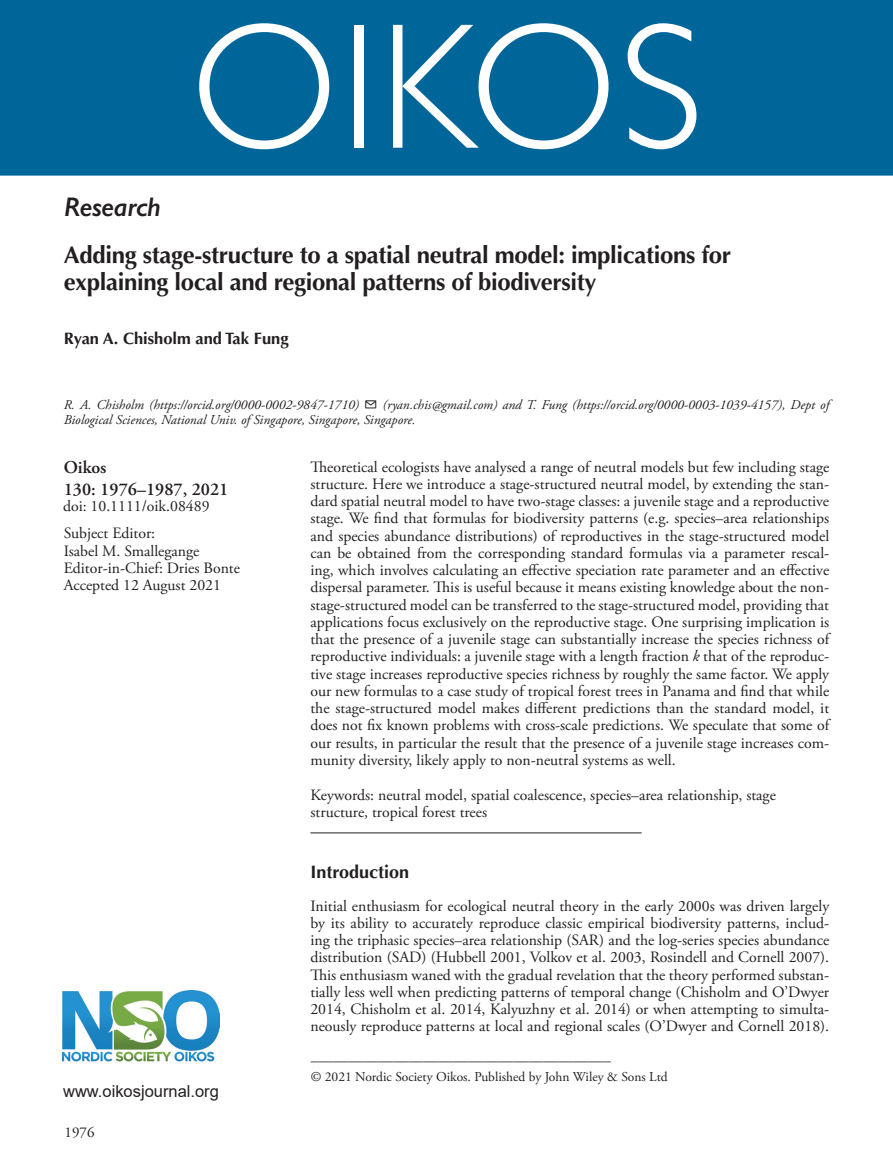
<style>
.page{position:relative;width:893px;height:1174px;background:#fff}
.page>*{position:absolute;margin:0;border:0;box-sizing:border-box;transform-origin:0 0}
.OIKOS{font:300 180px "Gill Sans";letter-spacing:.01em;color:#fff}
.AT_TYPE{font:italic 600 27px "Gill Sans";letter-spacing:-.015em;color:#231f20}
.CT{font:700 24px/27px "Optima LT Std";letter-spacing:-.015em;color:#231f20}
.Corres{font:600 18px "Adobe Garamond Pro";color:#231f20}
.H1_Rule{font:700 18px "Optima LT Std";color:#231f20}
.AU{font:700 16.5px "Optima LT Std";color:#231f20}
.t1{font:16.5px "Arial";color:#231f20}
.ABS_TXT{font:15.75px/17.2px "Adobe Garamond Pro";color:#231f20}
.TXT_Open{font:15.75px/17.2px "Adobe Garamond Pro";color:#231f20;text-align:justify}
.Keywords{font:15.75px/17.2px "Adobe Garamond Pro";color:#231f20}
.Doi_No{font:15.75px "Adobe Garamond Pro";color:#231f20}
.t2{font:15px "Adobe Garamond Pro";color:#231f20}
.Address{font:italic 13.5px/15px "Adobe Garamond Pro";color:#231f20}
.FM_Note{font:13.5px "Adobe Garamond Pro";color:#231f20}
.s1{font-style:italic}
</style>
<div class="page">
<div style="left:0;top:0;width:893px;height:176px;background:#069"></div>
<img style="left:63px;top:990px;width:156px;height:72px">
<hr style="left:310px;top:832px;width:332px;height:1px;background:#231f20">
<p class="AT_TYPE" style="left:64px;top:191px;width:99px">Research</p>
<p class="OIKOS" style="left:190px;top:-53px;width:515px">OIKOS</p>
<p class="CT" style="left:64px;top:242px;width:669px">Adding stage-structure to a spatial neutral model: implications for explaining local and regional patterns of biodiversity</p>
<p class="AU" style="left:64px;top:329px;width:226px">Ryan A. Chisholm and Tak Fung</p>
<p class="Address" style="left:64px;top:397px;width:767px">R. A. Chisholm (https://orcid.org/0000-0002-9847-1710) ✉ (ryan.chis@gmail.com) and T. Fung (https://orcid.org/0000-0003-1039-4157), Dept of<br>Biological Sciences, National Univ. of Singapore, Singapore, Singapore.</p>
<p class="Corres" style="left:64px;top:457px;width:44px">Oikos</p>
<p class="Corres" style="left:64px;top:479px;width:166px">130: 1976–1987, 2021</p>
<p class="Doi_No" style="left:63px;top:497px;width:148px">doi: 10.1111/oik.08489</p>
<p class="ABS_TXT" style="left:64px;top:525px;width:137px">Subject Editor:<br>Isabel M. Smallegange</p>
<p class="ABS_TXT" style="left:64px;top:560px;width:178px">Editor-in-Chief: Dries Bonte</p>
<p class="ABS_TXT" style="left:64px;top:577px;width:159px">Accepted 12 August 2021</p>
<p class="t1" style="left:63px;top:1079px;width:157px">www.oikosjournal.org</p>
<p class="t2" style="left:65px;top:1123px;width:31px">1976</p>
<p class="ABS_TXT" style="left:310px;top:458px;width:520px;text-align:justify">Theoretical ecologists have analysed a range of neutral models but few including stage structure. Here we introduce a stage-structured neutral model, by extending the stan&shy;dard spatial neutral model to have two-stage classes: a juvenile stage and a reproductive stage. We find that formulas for biodiversity patterns (e.g. species–area relationships and species abundance distributions) of reproductives in the stage-structured model can be obtained from the corresponding standard formulas via a parameter rescal&shy;ing, which involves calculating an effective speciation rate parameter and an effective dispersal parameter. This is useful because it means existing knowledge about the non&shy;stage-structured model can be transferred to the stage-structured model, providing that applications focus exclusively on the reproductive stage. One surprising implication is that the presence of a juvenile stage can substantially increase the species richness of reproductive individuals: a juvenile stage with a length fraction <span class="s1">k</span> that of the reproduc&shy;tive stage increases reproductive species richness by roughly the same factor. We apply our new formulas to a case study of tropical forest trees in Panama and find that while the stage-structured model makes different predictions than the standard model, it does not fix known problems with cross-scale predictions. We speculate that some of our results, in particular the result that the presence of a juvenile stage increases com&shy;munity diversity, likely apply to non-neutral systems as well.</p>
<p class="Keywords" style="left:310px;top:786px;width:467px">Keywords: neutral model, spatial coalescence, species–area relationship, stage structure, tropical forest trees</p>
<p class="H1_Rule" style="left:310px;top:861px;width:100px">Introduction</p>
<p class="TXT_Open" style="left:310px;top:897px;width:520px">Initial enthusiasm for ecological neutral theory in the early 2000s was driven largely by its ability to accurately reproduce classic empirical biodiversity patterns, includ&shy;ing the triphasic species–area relationship (SAR) and the log-series species abundance distribution (SAD) (Hubbell 2001, Volkov et al. 2003, Rosindell and Cornell 2007).<br>This enthusiasm waned with the gradual revelation that the theory performed substan&shy;tially less well when predicting patterns of temporal change (Chisholm and O’Dwyer 2014, Chisholm et al. 2014, Kalyuzhny et al. 2014) or when attempting to simulta&shy;neously reproduce patterns at local and regional scales (O’Dwyer and Cornell 2018).</p>
<p class="t2" style="left:311px;top:1051px;width:301px">––––––––––––––––––––––––––––––––––––––––</p>
<p class="FM_Note" style="left:311px;top:1068px;width:358px">© 2021 Nordic Society Oikos. Published by John Wiley &amp; Sons Ltd</p>
</div>
